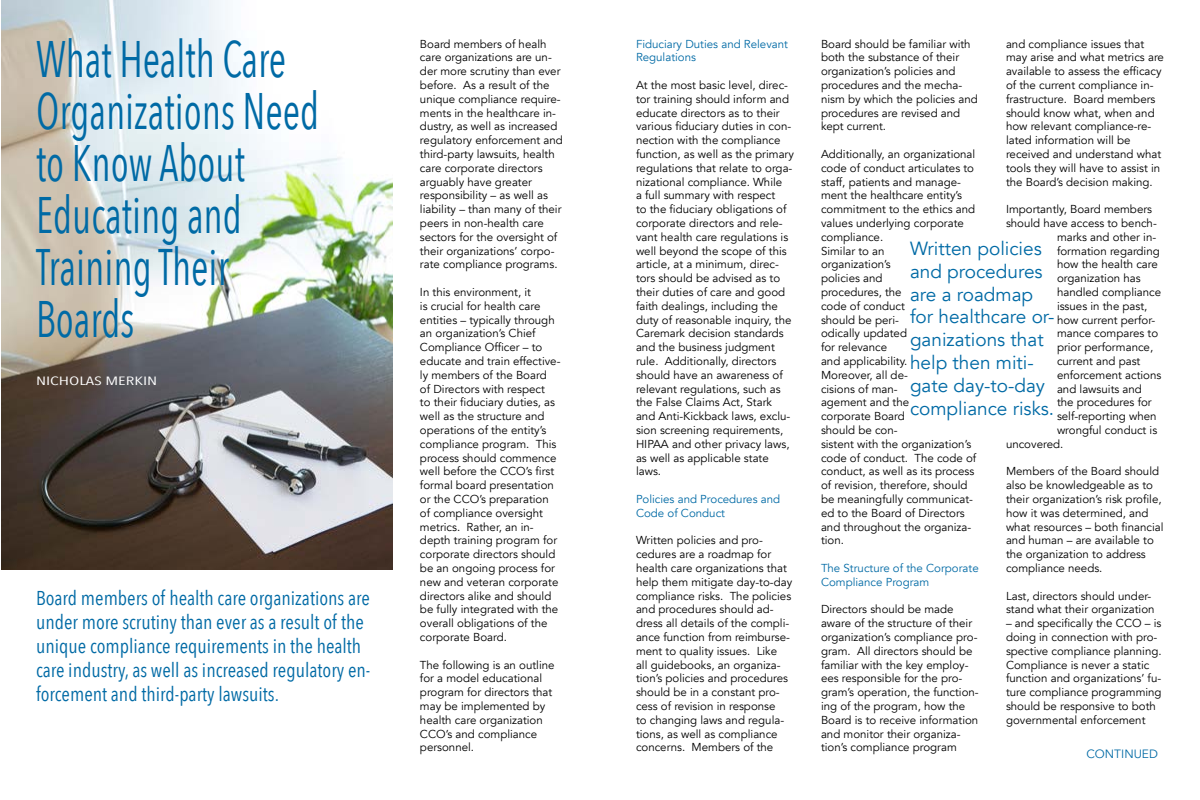
<style>
.page{position:relative;width:1200px;height:800px;background:#fff}
.page>*{position:absolute;margin:0;border:0;box-sizing:border-box;transform-origin:0 0}
.t1{font:51.2px/52px "Avenir Next Condensed";color:#006aa5;scale:.8 1}
.t2{font:20px/24px "Avenir Next Condensed";color:#006aa5}
.t3{font:19px/22.8px "Avenir";color:#006aa5}
.t4{font:12px "Avenir Next Condensed";color:#fff;scale:1.5 1}
.t5{font:12px "Avenir";color:#006aa5}
.t6{font:11.5px/13.8px "Avenir";color:#000}
.t7{font:11.5px/13.8px "Avenir";color:#006aa5}
</style>
<div class="page">
<img style="left:1px;top:0;width:392px;height:570px">
<h1 class="t1" style="left:36px;top:31px;width:356px">What Health Care<br>Organizations Need to Know About<br>Educating and<br>Training Their<br>Boards</h1>
<p class="t4" style="left:36px;top:371px;width:82px">NICHOLAS MERKIN</p>
<h2 class="t2" style="left:36px;top:585px;width:336px">Board members of health care organizations are under more scrutiny than ever as a result of the unique compliance requirements in the health care industry, as well as increased regulatory en&shy;forcement and third-party lawsuits.</h2>
<p class="t6" style="left:420px;top:37px;width:144px">Board members of healh care organizations are un&shy;der more scrutiny than ever before. As a result of the unique compliance require&shy;ments in the healthcare in&shy;dustry, as well as increased regulatory enforcement and third-party lawsuits, health care corporate directors arguably have greater responsibility – as well as liability – than many of their peers in non-health care sectors for the oversight of their organizations’ corpo&shy;rate compliance programs.</p>
<p class="t6" style="left:420px;top:285px;width:142px">In this environment, it<br>is crucial for health care entities – typically through an organization’s Chief<br>Compliance Officer – to educate and train effective&shy;ly members of the Board<br>of Directors with respect<br>to their fiduciary duties, as well as the structure and operations of the entity’s compliance program. This process should commence well before the CCO’s first formal board presentation or the CCO’s preparation of compliance oversight metrics. Rather, an in&shy;depth training program for corporate directors should be an ongoing process for new and veteran corporate directors alike and should be fully integrated with the overall obligations of the corporate Board.</p>
<p class="t6" style="left:420px;top:658px;width:136px">The following is an outline for a model educational program for directors that may be implemented by health care organization<br>CCO’s and compliance personnel.</p>
<p class="t7" style="left:636px;top:37px;width:154px">Fiduciary Duties and Relevant<br>Regulations</p>
<p class="t6" style="left:636px;top:78px;width:159px">At the most basic level, direc&shy;tor training should inform and educate directors as to their various fiduciary duties in con&shy;nection with the compliance function, as well as the primary regulations that relate to orga&shy;nizational compliance. While<br>a full summary with respect<br>to the fiduciary obligations of corporate directors and rele&shy;vant health care regulations is well beyond the scope of this article, at a minimum, direc&shy;tors should be advised as to their duties of care and good faith dealings, including the duty of reasonable inquiry, the<br>Caremark decision standards and the business judgment rule. Additionally, directors should have an awareness of relevant regulations, such as the False Claims Act, Stark and Anti-Kickback laws, exclu&shy;sion screening requirements,<br>HIPAA and other privacy laws, as well as applicable state laws.</p>
<p class="t7" style="left:636px;top:492px;width:146px">Policies and Procedures and<br>Code of Conduct</p>
<p class="t6" style="left:636px;top:534px;width:158px">Written policies and pro&shy;cedures are a roadmap for health care organizations that help them mitigate day-to-day compliance risks. The policies and procedures should ad&shy;dress all details of the compli&shy;ance function from reimburse&shy;ment to quality issues. Like<br>all guidebooks, an organiza&shy;tion’s policies and procedures should be in a constant pro&shy;cess of revision in response<br>to changing laws and regula&shy;tions, as well as compliance concerns. Members of the</p>
<p class="t6" style="left:821px;top:37px;width:158px">Board should be familiar with both the substance of their organization’s policies and procedures and the mecha&shy;nism by which the policies and procedures are revised and kept current.</p>
<p class="t6" style="left:821px;top:147px;width:157px">Additionally, an organizational code of conduct articulates to staff, patients and manage&shy;ment the healthcare entity’s commitment to the ethics and values underlying corporate compliance.<br>Similar to an<br>organization’s<br>policies and<br>procedures, the<br>code of conduct<br>should be peri-<br>odically updated<br>for relevance<br>and applicability.<br>Moreover, all de-<br>cisions of man-<br>agement and the<br>corporate Board<br>should be con-<br>sistent with the organization’s code of conduct. The code of conduct, as well as its process of revision, therefore, should be meaningfully communicat&shy;ed to the Board of Directors and throughout the organiza&shy;tion.</p>
<p class="t7" style="left:821px;top:561px;width:159px">The Structure of the Corporate<br>Compliance Program</p>
<p class="t6" style="left:821px;top:603px;width:159px">Directors should be made aware of the structure of their organization’s compliance pro&shy;gram. All directors should be familiar with the key employ&shy;ees responsible for the pro&shy;gram’s operation, the function&shy;ing of the program, how the<br>Board is to receive information and monitor their organiza&shy;tion’s compliance program</p>
<p class="t6" style="left:1006px;top:37px;width:160px">and compliance issues that may arise and what metrics are available to assess the efficacy of the current compliance in&shy;frastructure. Board members should know what, when and how relevant compliance-re&shy;lated information will be received and understand what tools they will have to assist in the Board’s decision making.</p>
<p class="t6" style="left:1006px;top:202px;width:148px">Importantly, Board members</p>
<p class="t6" style="left:1006px;top:216px;width:152px">should have access to bench-</p>
<p class="t6" style="left:1057px;top:230px;width:101px">marks and other in-</p>
<p class="t6" style="left:1057px;top:244px;width:104px">formation regarding</p>
<p class="t6" style="left:1057px;top:258px;width:102px">how the health care</p>
<p class="t6" style="left:1057px;top:271px;width:85px">organization has</p>
<p class="t6" style="left:1057px;top:285px;width:106px">handled compliance</p>
<p class="t6" style="left:1057px;top:299px;width:92px">issues in the past,</p>
<p class="t6" style="left:1057px;top:313px;width:100px">how current perfor-</p>
<p class="t6" style="left:1057px;top:327px;width:103px">mance compares to</p>
<p class="t6" style="left:1057px;top:340px;width:98px">prior performance,</p>
<p class="t6" style="left:1057px;top:354px;width:85px">current and past</p>
<p class="t6" style="left:1057px;top:368px;width:106px">enforcement actions</p>
<p class="t6" style="left:1057px;top:382px;width:86px">and lawsuits and</p>
<p class="t6" style="left:1057px;top:396px;width:96px">the procedures for</p>
<p class="t6" style="left:1057px;top:409px;width:101px">self-reporting when</p>
<p class="t6" style="left:1057px;top:423px;width:102px">wrongful conduct is</p>
<p class="t6" style="left:1006px;top:437px;width:59px">uncovered.</p>
<p class="t6" style="left:1006px;top:465px;width:159px">Members of the Board should also be knowledgeable as to their organization’s risk profile, how it was determined, and what resources – both financial and human – are available to the organization to address compliance needs.</p>
<p class="t6" style="left:1006px;top:589px;width:150px">Last, directors should under&shy;stand what their organization</p>
<p class="t6" style="left:1006px;top:616px;width:157px">– and specifically the CCO – is doing in connection with pro&shy;spective compliance planning.<br>Compliance is never a static function and organizations’ fu&shy;ture compliance programming should be responsive to both governmental enforcement</p>
<h3 class="t3" style="left:910px;top:237px;width:146px">Written policies and procedures are a roadmap for healthcare or&shy;ganizations that help then miti&shy;gate day-to-day compliance risks.</h3>
<p class="t5" style="left:1086px;top:747px;width:73px">CONTINUED</p>
</div>
